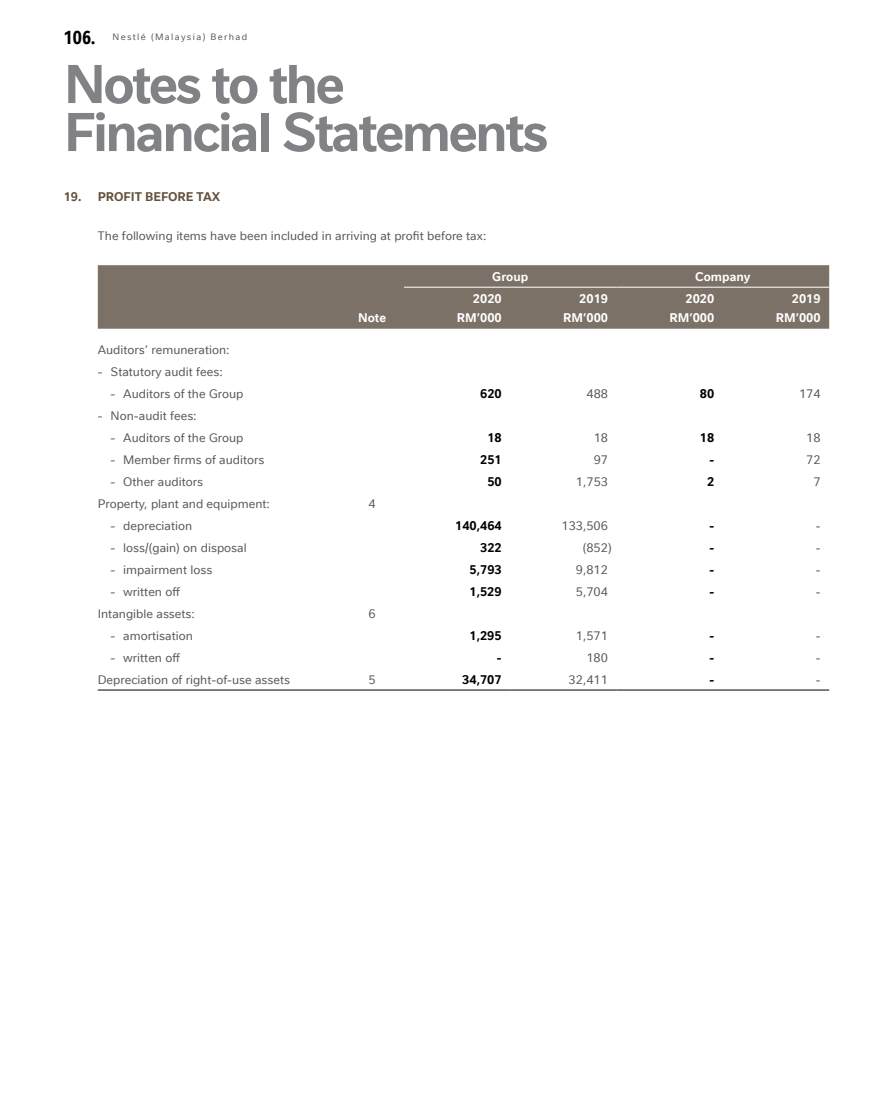
<style>
.page{position:relative;width:893px;height:1106px;background:#fff}
.page>*{position:absolute;margin:0;border:0;box-sizing:border-box;transform-origin:0 0}
.t1{font:700 52.5px/48px "Nestle Text TF";letter-spacing:-.05em;color:#808285}
.t2{font:12px "Nestle Text TF";color:#58595b}
.t3{font:700 12px/19.5px "Nestle Text TF";color:#fff;text-align:right}
.t4{font:700 12px "Nestle Text TF";color:#000}
.t5{font:700 12px "Nestle Text TF";color:#63513d}
.t6{font:9px "Nestle Text TF";letter-spacing:.15em;color:#58595b}
.s1{font-weight:700;font-stretch:condensed;font-size:18px;color:#000}
</style>
<div class="page">
<div style="left:98px;top:265px;width:731px;height:64px;background:#7c7166"></div>
<hr style="left:404px;top:287px;width:106px;height:1px;background:#fff">
<hr style="left:510px;top:287px;width:107px;height:1px;background:#fff">
<hr style="left:617px;top:287px;width:106px;height:1px;background:#fff">
<hr style="left:723px;top:287px;width:106px;height:1px;background:#fff">
<hr style="left:98px;top:689px;width:242px;height:1px;background:#000">
<hr style="left:340px;top:689px;width:64px;height:1px;background:#000">
<hr style="left:404px;top:689px;width:106px;height:1px;background:#000">
<hr style="left:510px;top:689px;width:107px;height:1px;background:#000">
<hr style="left:617px;top:689px;width:106px;height:1px;background:#000">
<hr style="left:723px;top:689px;width:106px;height:1px;background:#000">
<p class="t6" style="left:64px;top:31px;width:185px"><span class="s1">106.</span> Nestlé (Malaysia) Berhad</p>
<h1 class="t1" style="left:64px;top:57px;width:486px">Notes to the<br>Financial Statements</h1>
<p class="t5" style="left:64px;top:187px;width:158px">19. PROFIT BEFORE TAX</p>
<p class="t2" style="left:98px;top:227px;width:390px">The following items have been included in arriving at profit before tax:</p>
<p class="t3" style="left:358px;top:307px;width:29px">Note</p>
<p class="t3" style="left:492px;top:266px;width:38px">Group</p>
<p class="t3" style="left:695px;top:266px;width:57px">Company</p>
<p class="t3" style="left:457px;top:288px;width:46px">2020<br>RM’000</p>
<p class="t3" style="left:563px;top:288px;width:46px">2019<br>RM’000</p>
<p class="t3" style="left:669px;top:288px;width:46px">2020<br>RM’000</p>
<p class="t3" style="left:776px;top:288px;width:46px">2019<br>RM’000</p>
<p class="t2" style="left:98px;top:341px;width:133px">Auditors’ remuneration:</p>
<p class="t2" style="left:98px;top:363px;width:126px">- Statutory audit fees:</p>
<p class="t2" style="left:111px;top:385px;width:135px">- Auditors of the Group</p>
<p class="t4" style="left:480px;top:384px;width:23px">620</p>
<p class="t2" style="left:586px;top:385px;width:23px">488</p>
<p class="t4" style="left:700px;top:384px;width:16px">80</p>
<p class="t2" style="left:799px;top:385px;width:23px">174</p>
<p class="t2" style="left:98px;top:407px;width:100px">- Non-audit fees:</p>
<p class="t2" style="left:111px;top:429px;width:135px">- Auditors of the Group</p>
<p class="t4" style="left:487px;top:428px;width:16px">18</p>
<p class="t2" style="left:594px;top:429px;width:16px">18</p>
<p class="t4" style="left:700px;top:428px;width:16px">18</p>
<p class="t2" style="left:806px;top:429px;width:16px">18</p>
<p class="t2" style="left:111px;top:451px;width:155px">- Member firms of auditors</p>
<p class="t4" style="left:480px;top:450px;width:23px">251</p>
<p class="t2" style="left:594px;top:451px;width:16px">97</p>
<p class="t4" style="left:710px;top:450px;width:6px">-</p>
<p class="t2" style="left:806px;top:451px;width:16px">72</p>
<p class="t2" style="left:111px;top:473px;width:94px">- Other auditors</p>
<p class="t4" style="left:487px;top:472px;width:16px">50</p>
<p class="t2" style="left:576px;top:473px;width:34px">1,753</p>
<p class="t4" style="left:707px;top:472px;width:9px">2</p>
<p class="t2" style="left:813px;top:473px;width:9px">7</p>
<p class="t2" style="left:98px;top:495px;width:174px">Property, plant and equipment:</p>
<p class="t2" style="left:368px;top:495px;width:9px">4</p>
<p class="t2" style="left:111px;top:517px;width:83px">- depreciation</p>
<p class="t4" style="left:455px;top:516px;width:48px">140,464</p>
<p class="t2" style="left:561px;top:517px;width:48px">133,506</p>
<p class="t4" style="left:710px;top:516px;width:6px">-</p>
<p class="t2" style="left:816px;top:517px;width:6px">-</p>
<p class="t2" style="left:111px;top:539px;width:138px">- loss/(gain) on disposal</p>
<p class="t4" style="left:480px;top:538px;width:23px">322</p>
<p class="t2" style="left:583px;top:539px;width:30px">(852)</p>
<p class="t4" style="left:710px;top:538px;width:6px">-</p>
<p class="t2" style="left:816px;top:539px;width:6px">-</p>
<p class="t2" style="left:111px;top:561px;width:103px">- impairment loss</p>
<p class="t4" style="left:470px;top:560px;width:34px">5,793</p>
<p class="t2" style="left:576px;top:561px;width:34px">9,812</p>
<p class="t4" style="left:710px;top:560px;width:6px">-</p>
<p class="t2" style="left:816px;top:561px;width:6px">-</p>
<p class="t2" style="left:111px;top:583px;width:71px">- written off</p>
<p class="t4" style="left:470px;top:582px;width:34px">1,529</p>
<p class="t2" style="left:576px;top:583px;width:34px">5,704</p>
<p class="t4" style="left:709px;top:582px;width:6px">-</p>
<p class="t2" style="left:816px;top:583px;width:6px">-</p>
<p class="t2" style="left:98px;top:605px;width:99px">Intangible assets:</p>
<p class="t2" style="left:368px;top:605px;width:9px">6</p>
<p class="t2" style="left:110px;top:627px;width:84px">- amortisation</p>
<p class="t4" style="left:470px;top:626px;width:34px">1,295</p>
<p class="t2" style="left:576px;top:627px;width:34px">1,571</p>
<p class="t4" style="left:709px;top:626px;width:6px">-</p>
<p class="t2" style="left:816px;top:627px;width:6px">-</p>
<p class="t2" style="left:110px;top:649px;width:71px">- written off</p>
<p class="t4" style="left:497px;top:648px;width:6px">-</p>
<p class="t2" style="left:586px;top:649px;width:23px">180</p>
<p class="t4" style="left:709px;top:648px;width:6px">-</p>
<p class="t2" style="left:816px;top:649px;width:6px">-</p>
<p class="t2" style="left:98px;top:671px;width:194px">Depreciation of right-of-use assets</p>
<p class="t2" style="left:368px;top:671px;width:9px">5</p>
<p class="t4" style="left:462px;top:670px;width:41px">34,707</p>
<p class="t2" style="left:569px;top:671px;width:41px">32,411</p>
<p class="t4" style="left:709px;top:670px;width:6px">-</p>
<p class="t2" style="left:816px;top:671px;width:6px">-</p>
</div>
